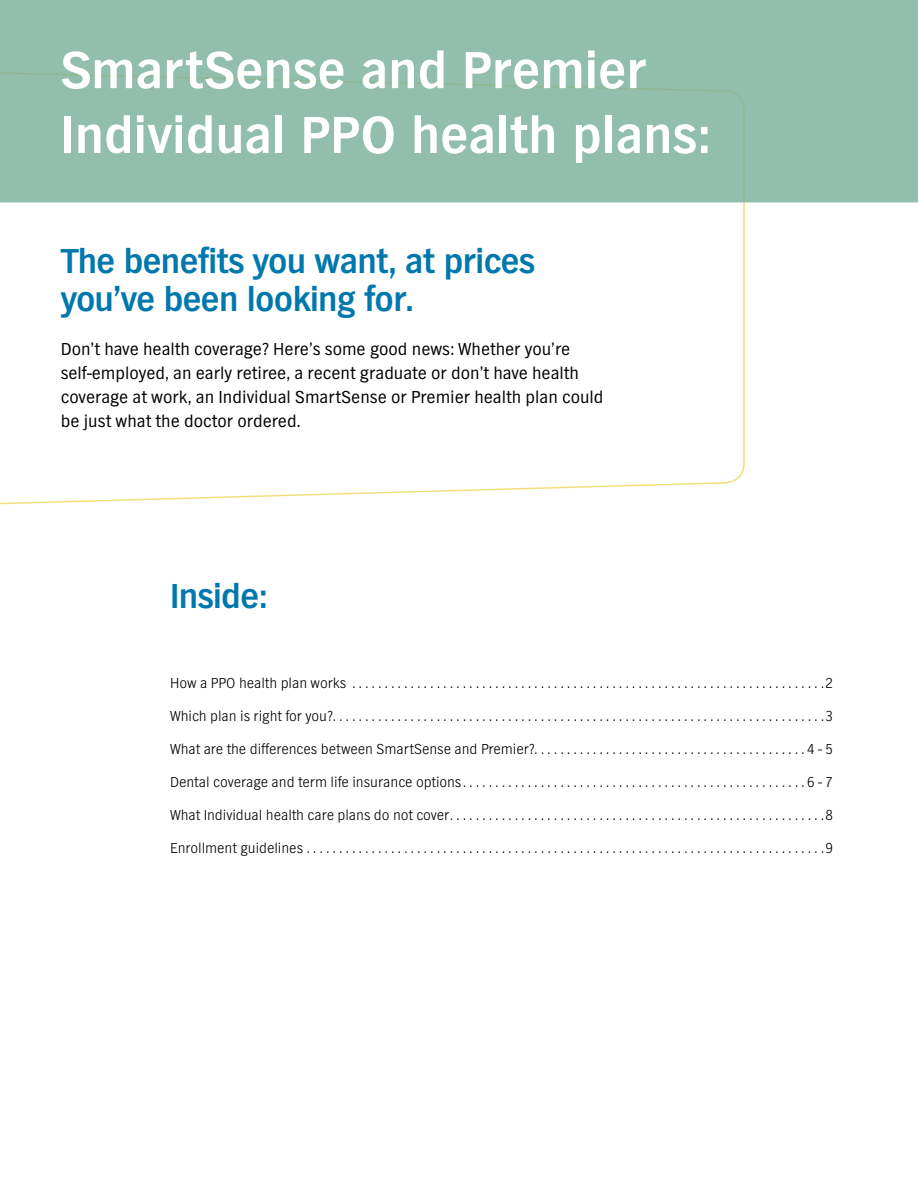
<style>
.page{position:relative;width:918px;height:1188px;background:#fff}
.page>*{position:absolute;margin:0;border:0;box-sizing:border-box;transform-origin:0 0}
.t1{font:700 54px/64.8px "TV Nord EF";color:#fff}
.t2{font:700 36px/37.5px "TV Nord EF";letter-spacing:-.02em;color:#0078ae}
.t3{font:18px/24px "TV Nord EF";color:#000}
.t4{font:300 15px "TV Nord EF";color:#000}
</style>
<div class="page">
<svg style="left:0;top:203px;width:745px;height:302px"></svg>
<div style="left:0;top:0;width:918px;height:203px;background:#92bead"></div>
<h1 class="t1" style="left:61px;top:38px;width:650px">SmartSense and Premier<br>Individual PPO health plans:</h1>
<h2 class="t2" style="left:61px;top:243px;width:476px">The benefits you want, at prices you’ve been looking for.</h2>
<p class="t3" style="left:61px;top:337px;width:544px">Don’t have health coverage? Here’s some good news: Whether you’re self-employed, an early retiree, a recent graduate or don’t have health coverage at work, an Individual SmartSense or Premier health plan could be just what the doctor ordered.</p>
<h2 class="t2" style="left:170px;top:578px;width:98px">Inside:</h2>
<p class="t4" style="left:170px;top:675px;width:664px">How a PPO health plan works . . . . . . . . . . . . . . . . . . . . . . . . . . . . . . . . . . . . . . . . . . . . . . . . . . . . . . . . . . . . . . . . . . . . . . . . 2</p>
<p class="t4" style="left:170px;top:708px;width:664px">Which plan is right for you? . . . . . . . . . . . . . . . . . . . . . . . . . . . . . . . . . . . . . . . . . . . . . . . . . . . . . . . . . . . . . . . . . . . . . . . . . . . 3</p>
<p class="t4" style="left:170px;top:741px;width:665px">What are the differences between SmartSense and Premier? . . . . . . . . . . . . . . . . . . . . . . . . . . . . . . . . . . . . . . . . . 4 - 5</p>
<p class="t4" style="left:170px;top:774px;width:665px">Dental coverage and term life insurance options . . . . . . . . . . . . . . . . . . . . . . . . . . . . . . . . . . . . . . . . . . . . . . . . . . . . 6 - 7</p>
<p class="t4" style="left:170px;top:807px;width:665px">What Individual health care plans do not cover . . . . . . . . . . . . . . . . . . . . . . . . . . . . . . . . . . . . . . . . . . . . . . . . . . . . . . . . . 8</p>
<p class="t4" style="left:170px;top:840px;width:665px">Enrollment guidelines . . . . . . . . . . . . . . . . . . . . . . . . . . . . . . . . . . . . . . . . . . . . . . . . . . . . . . . . . . . . . . . . . . . . . . . . . . . . . . . 9</p>
</div>
